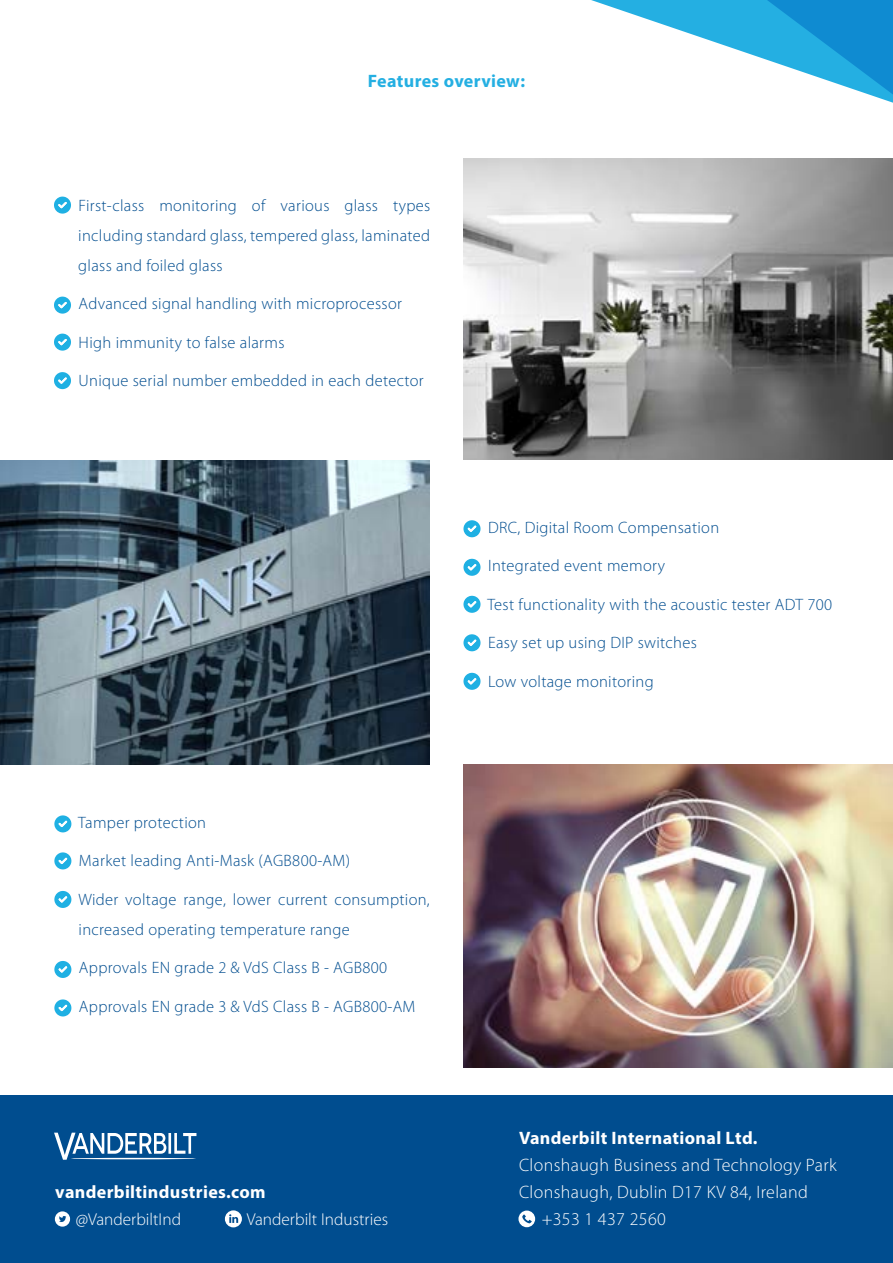
<style>
.page{position:relative;width:893px;height:1263px;background:#fff}
.page>*{position:absolute;margin:0;border:0;box-sizing:border-box;transform-origin:0 0}
.t1{font:300 18px "Myriad Pro";letter-spacing:.02em;color:#fff}
.t2{font:700 18px "Myriad Pro";letter-spacing:.02em;color:#fff}
.t3{font:700 18px "Myriad Pro";letter-spacing:.02em;color:#24afe2}
.t4{font:300 17.25px "Myriad Pro";color:#fff}
.t5{font:300 16.5px/30px "Myriad Pro";letter-spacing:.02em;color:#004d8f;text-align:justify}
</style>
<div class="page">
<div style="left:0;top:1095px;width:893px;height:168px;background:#004d8f"></div>
<svg style="left:518px;top:1210px;width:17px;height:17px"></svg>
<svg style="left:54px;top:1133px;width:142px;height:27px"></svg>
<hr style="left:71px;top:1158px;width:125px;height:1px;background:#fff;border-radius:50%">
<svg style="left:55px;top:1211px;width:15px;height:15px"></svg>
<svg style="left:225px;top:1210px;width:17px;height:17px"></svg>
<svg style="left:591px;top:0;width:65px;height:22px"></svg>
<svg style="left:656px;top:0;width:237px;height:103px"></svg>
<svg style="left:54px;top:197px;width:17px;height:17px"></svg>
<svg style="left:54px;top:297px;width:17px;height:17px"></svg>
<svg style="left:54px;top:334px;width:17px;height:17px"></svg>
<svg style="left:54px;top:372px;width:17px;height:17px"></svg>
<svg style="left:54px;top:815px;width:17px;height:17px"></svg>
<svg style="left:54px;top:852px;width:17px;height:17px"></svg>
<svg style="left:54px;top:891px;width:17px;height:17px"></svg>
<svg style="left:54px;top:961px;width:17px;height:17px"></svg>
<svg style="left:54px;top:999px;width:17px;height:17px"></svg>
<img style="left:463px;top:159px;width:430px;height:300px">
<img style="left:0;top:461px;width:429px;height:303px">
<img style="left:463px;top:764px;width:430px;height:303px">
<svg style="left:463px;top:520px;width:17px;height:17px"></svg>
<svg style="left:463px;top:559px;width:17px;height:17px"></svg>
<svg style="left:463px;top:596px;width:17px;height:17px"></svg>
<svg style="left:463px;top:634px;width:17px;height:17px"></svg>
<svg style="left:463px;top:673px;width:17px;height:17px"></svg>
<p class="t3" style="left:368px;top:69px;width:159px">Features overview:</p>
<p class="t5" style="left:78px;top:190px;width:353px">First-class monitoring of various glass types including standard glass, tempered glass, laminated glass and foiled glass</p>
<p class="t5" style="left:79px;top:288px;width:325px">Advanced signal handling with microprocessor</p>
<p class="t5" style="left:79px;top:327px;width:208px">High immunity to false alarms</p>
<p class="t5" style="left:79px;top:365px;width:347px">Unique serial number embedded in each detector</p>
<p class="t5" style="left:78px;top:807px;width:129px">Tamper protection</p>
<p class="t5" style="left:79px;top:846px;width:273px">Market leading Anti-Mask (AGB800-AM)</p>
<p class="t5" style="left:78px;top:884px;width:353px">Wider voltage range, lower current consumption, increased operating temperature range</p>
<p class="t5" style="left:79px;top:953px;width:310px">Approvals EN grade 2 &amp; VdS Class B - AGB800</p>
<p class="t5" style="left:79px;top:991px;width:338px">Approvals EN grade 3 &amp; VdS Class B - AGB800-AM</p>
<p class="t2" style="left:55px;top:1180px;width:212px">vanderbiltindustries.com</p>
<p class="t4" style="left:76px;top:1209px;width:107px">@VanderbiltInd</p>
<p class="t4" style="left:247px;top:1209px;width:143px">Vanderbilt Industries</p>
<p class="t5" style="left:488px;top:512px;width:233px">DRC, Digital Room Compensation</p>
<p class="t5" style="left:488px;top:551px;width:179px">Integrated event memory</p>
<p class="t5" style="left:487px;top:589px;width:346px">Test functionality with the acoustic tester ADT 700</p>
<p class="t5" style="left:488px;top:628px;width:210px">Easy set up using DIP switches</p>
<p class="t5" style="left:488px;top:666px;width:167px">Low voltage monitoring</p>
<p class="t2" style="left:519px;top:1126px;width:240px">Vanderbilt International Ltd.</p>
<p class="t1" style="left:519px;top:1154px;width:319px">Clonshaugh Business and Technology Park</p>
<p class="t1" style="left:519px;top:1181px;width:290px">Clonshaugh, Dublin D17 KV 84, Ireland</p>
<p class="t1" style="left:542px;top:1208px;width:126px">+353 1 437 2560</p>
</div>
